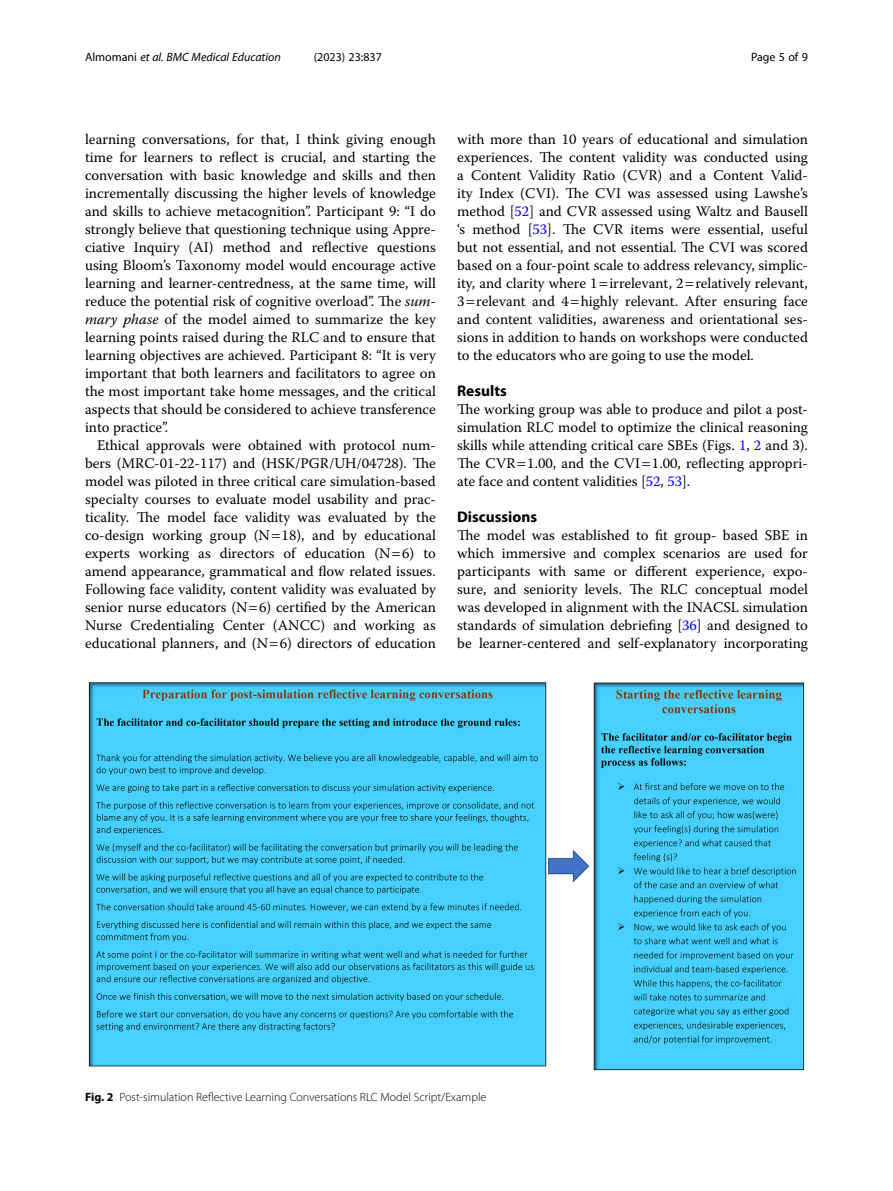
<style>
.page{position:relative;width:893px;height:1191px;background:#fff}
.page>*{position:absolute;margin:0;border:0;box-sizing:border-box;transform-origin:0 0}
.Head_1{font:700 15.45px "Myriad Pro";color:#000}
.Body_Text_Indent{font:14.7px/18px "Warnock Pro";color:#000;text-align:justify}
.Body_Text{font:14.7px/18px "Warnock Pro";color:#000;text-align:justify}
.Figure_Caption{font:300 12px "Myriad Pro";color:#000}
.t1{font:italic 12px "Myriad Pro";color:#000}
.t2{font:12px "Myriad Pro";color:#000}
.s1{font-style:normal}
.s2{font-style:italic}
.s3{color:#00f}
.s4{font-weight:700}
</style>
<div class="page">
<img style="left:88px;top:682px;width:717px;height:389px">
<p class="t1" style="left:85px;top:50px;width:197px"><span class="s1">Almomani</span> et al. BMC Medical Education</p>
<p class="t2" style="left:314px;top:50px;width:70px">(2023) 23:837</p>
<p class="t2" style="left:751px;top:50px;width:58px">Page 5 of 9</p>
<p class="Body_Text_Indent" style="left:85px;top:130px;width:352px">learning conversations, for that, I think giving enough time for learners to reflect is crucial, and starting the conversation with basic knowledge and skills and then incrementally discussing the higher levels of knowledge and skills to achieve metacognition”. Participant 9: “I do strongly believe that questioning technique using Appre&shy;ciative Inquiry (AI) method and reflective questions using Bloom’s Taxonomy model would encourage active learning and learner-centredness, at the same time, will reduce the potential risk of cognitive overload”. The <span class="s2">sum&shy;mary phase</span> of the model aimed to summarize the key learning points raised during the RLC and to ensure that learning objectives are achieved. Participant 8: “It is very important that both learners and facilitators to agree on the most important take home messages, and the critical aspects that should be considered to achieve transference into practice”.</p>
<p class="Body_Text_Indent" style="left:85px;top:436px;width:352px;text-indent:12px">Ethical approvals were obtained with protocol num&shy;bers (MRC-01-22-117) and (HSK/PGR/UH/04728). The model was piloted in three critical care simulation-based specialty courses to evaluate model usability and prac&shy;ticality. The model face validity was evaluated by the co-design working group (N 18), and by educational experts working as directors of education (N 6) to amend appearance, grammatical and flow related issues.<br>Following face validity, content validity was evaluated by senior nurse educators (N 6) certified by the American Nurse Credentialing Center (ANCC) and working as educational planners, and (N 6) directors of education</p>
<p class="Body_Text_Indent" style="left:457px;top:130px;width:352px">with more than 10 years of educational and simulation experiences. The content validity was conducted using a Content Validity Ratio (CVR) and a Content Valid&shy;ity Index (CVI). The CVI was assessed using Lawshe’s method [<span class="s3">52</span>] and CVR assessed using Waltz and Bausell ‘s method [<span class="s3">53</span>]. The CVR items were essential, useful but not essential, and not essential. The CVI was scored based on a four-point scale to address relevancy, simplic&shy;ity, and clarity where 1 irrelevant, 2 relatively relevant, 3 relevant and 4 highly relevant. After ensuring face and content validities, awareness and orientational ses&shy;sions in addition to hands on workshops were conducted to the educators who are going to use the model.</p>
<p class="Head_1" style="left:457px;top:381px;width:51px">Results</p>
<p class="Body_Text" style="left:457px;top:400px;width:352px">The working group was able to produce and pilot a post&shy;simulation RLC model to optimize the clinical reasoning skills while attending critical care SBEs (Figs. <span class="s3">1</span>, <span class="s3">2</span> and 3).<br>The CVR 1.00, and the CVI 1.00, reflecting appropri&shy;ate face and content validities [<span class="s3">52</span>, <span class="s3">53</span>].</p>
<p class="Head_1" style="left:457px;top:507px;width:82px">Discussions</p>
<p class="Body_Text" style="left:457px;top:526px;width:352px">The model was established to fit group- based SBE in which immersive and complex scenarios are used for participants with same or different experience, expo&shy;sure, and seniority levels. The RLC conceptual model was developed in alignment with the INACSL simulation standards of simulation debriefing [<span class="s3">36</span>] and designed to be learner-centered and self-explanatory incorporating</p>
<p class="Figure_Caption" style="left:85px;top:1090px;width:403px"><span class="s4">Fig. 2</span> Post-simulation Reflective Learning Conversations RLC Model Script/Example</p>
</div>
